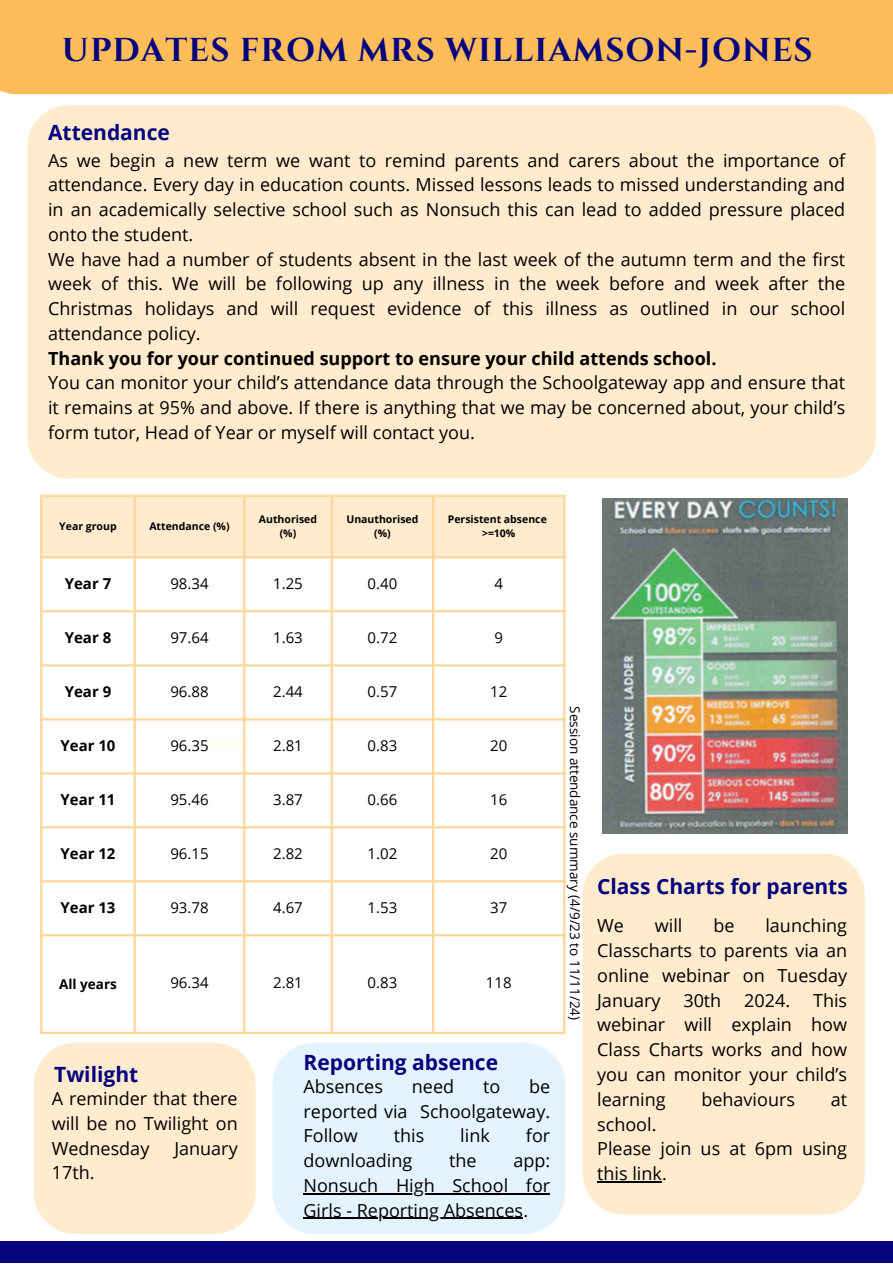
<style>
.page{position:relative;width:893px;height:1264px;background:#fff}
.page>*{position:absolute;margin:0;border:0;box-sizing:border-box;transform-origin:0 0}
.t1{font:700 33px "Cinzel";letter-spacing:.03em;color:#06047d}
.t2{font:700 21px "Open Sans";color:#06047d}
.t3{font:18px/24.8px "Open Sans";color:#000;text-align:justify}
.t4{font:700 18px "Open Sans";color:#000}
.t5{font:15px "Open Sans";color:#000}
.t6{font:700 15px "Open Sans";color:#000}
.t7{font:13.5px "Open Sans";color:#000}
.t8{font:700 13.5px "Open Sans";color:#000}
.t9{font:700 10.5px "Open Sans";color:#000}
</style>
<div class="page">
<div style="left:0;top:1241px;width:892px;height:22px;background:#06047d"></div>
<div style="left:205px;top:742px;width:45px;height:5px;background:#fffff6"></div>
<div style="left:0;top:0;width:892px;height:94px;background:#ffbd59"></div>
<div style="left:42px;top:497px;width:521px;height:59px;background:#ffebcd"></div>
<hr style="left:40px;top:497px;width:2px;height:534px;background:#ffd699">
<hr style="left:134px;top:497px;width:2px;height:534px;background:#ffd699">
<hr style="left:243px;top:497px;width:2px;height:534px;background:#ffd699">
<hr style="left:330px;top:497px;width:3px;height:534px;background:#ffd699">
<hr style="left:432px;top:497px;width:2px;height:534px;background:#ffd699">
<hr style="left:563px;top:497px;width:2px;height:534px;background:#ffd699">
<hr style="left:40px;top:494px;width:525px;height:3px;background:#ffd699">
<hr style="left:40px;top:556px;width:525px;height:2px;background:#ffd699">
<hr style="left:40px;top:610px;width:525px;height:2px;background:#ffd699">
<hr style="left:40px;top:664px;width:525px;height:2px;background:#ffd699">
<hr style="left:40px;top:718px;width:525px;height:2px;background:#ffd699">
<hr style="left:40px;top:772px;width:525px;height:2px;background:#ffd699">
<hr style="left:40px;top:826px;width:525px;height:2px;background:#ffd699">
<hr style="left:40px;top:880px;width:525px;height:2px;background:#ffd699">
<hr style="left:40px;top:934px;width:525px;height:2px;background:#ffd699">
<hr style="left:40px;top:1031px;width:525px;height:3px;background:#ffd699">
<img style="left:602px;top:498px;width:245px;height:335px">
<div style="left:27px;top:105px;width:848px;height:373px;background:#ffebcd"></div>
<div style="left:272px;top:1043px;width:293px;height:190px;background:#e4f3ff"></div>
<div style="left:34px;top:1042px;width:221px;height:191px;background:#ffebcd"></div>
<div style="left:582px;top:853px;width:282px;height:361px;background:#ffebcd"></div>
<hr style="left:303px;top:1192px;width:247px;height:2px;background:#000">
<hr style="left:303px;top:1217px;width:220px;height:1px;background:#000">
<hr style="left:597px;top:1181px;width:65px;height:1px;background:#000">
<p class="t1" style="left:62px;top:29px;width:752px">UPDATES FROM MRS WILLIAMSON-JONES</p>
<p class="t2" style="left:48px;top:117px;width:123px">Attendance</p>
<p class="t3" style="left:48px;top:147px;width:798px">As we begin a new term we want to remind parents and carers about the importance of attendance. Every day in education counts. Missed lessons leads to missed understanding and in an academically selective school such as Nonsuch this can lead to added pressure placed onto the student.</p>
<p class="t3" style="left:48px;top:246px;width:798px">We have had a number of students absent in the last week of the autumn term and the first week of this. We will be following up any illness in the week before and week after the Christmas holidays and will request evidence of this illness as outlined in our school attendance policy.</p>
<p class="t4" style="left:48px;top:345px;width:669px">Thank you for your continued support to ensure your child attends school.</p>
<p class="t3" style="left:48px;top:370px;width:798px">You can monitor your child’s attendance data through the Schoolgateway app and ensure that it remains at 95% and above. If there is anything that we may be concerned about, your child’s form tutor, Head of Year or myself will contact you.</p>
<p class="t9" style="left:59px;top:518px;width:59px">Year group</p>
<p class="t9" style="left:149px;top:518px;width:82px">Attendance (%)</p>
<p class="t9" style="left:259px;top:511px;width:60px">Authorised</p>
<p class="t9" style="left:280px;top:525px;width:18px">(%)</p>
<p class="t9" style="left:346px;top:511px;width:74px">Unauthorised</p>
<p class="t9" style="left:374px;top:525px;width:18px">(%)</p>
<p class="t9" style="left:448px;top:511px;width:100px">Persistent absence</p>
<p class="t9" style="left:482px;top:525px;width:35px">&gt;=10%</p>
<p class="t6" style="left:65px;top:572px;width:48px">Year 7</p>
<p class="t5" style="left:170px;top:572px;width:40px">98.34</p>
<p class="t5" style="left:273px;top:572px;width:31px">1.25</p>
<p class="t5" style="left:367px;top:572px;width:31px">0.40</p>
<p class="t5" style="left:494px;top:572px;width:10px">4</p>
<p class="t6" style="left:65px;top:626px;width:48px">Year 8</p>
<p class="t5" style="left:170px;top:626px;width:40px">97.64</p>
<p class="t5" style="left:273px;top:626px;width:31px">1.63</p>
<p class="t5" style="left:367px;top:626px;width:31px">0.72</p>
<p class="t5" style="left:494px;top:626px;width:10px">9</p>
<p class="t6" style="left:65px;top:680px;width:48px">Year 9</p>
<p class="t5" style="left:170px;top:680px;width:40px">96.88</p>
<p class="t5" style="left:273px;top:680px;width:31px">2.44</p>
<p class="t5" style="left:367px;top:680px;width:31px">0.57</p>
<p class="t5" style="left:490px;top:680px;width:19px">12</p>
<p class="t6" style="left:60px;top:734px;width:57px">Year 10</p>
<p class="t5" style="left:170px;top:734px;width:40px">96.35</p>
<p class="t5" style="left:273px;top:734px;width:31px">2.81</p>
<p class="t5" style="left:367px;top:734px;width:31px">0.83</p>
<p class="t5" style="left:490px;top:734px;width:19px">20</p>
<p class="t6" style="left:60px;top:788px;width:57px">Year 11</p>
<p class="t5" style="left:170px;top:788px;width:40px">95.46</p>
<p class="t5" style="left:273px;top:788px;width:31px">3.87</p>
<p class="t5" style="left:367px;top:788px;width:31px">0.66</p>
<p class="t5" style="left:490px;top:788px;width:19px">16</p>
<p class="t6" style="left:60px;top:842px;width:57px">Year 12</p>
<p class="t5" style="left:170px;top:842px;width:40px">96.15</p>
<p class="t5" style="left:273px;top:842px;width:31px">2.82</p>
<p class="t5" style="left:367px;top:842px;width:31px">1.02</p>
<p class="t5" style="left:490px;top:842px;width:19px">20</p>
<p class="t6" style="left:60px;top:896px;width:57px">Year 13</p>
<p class="t5" style="left:170px;top:896px;width:40px">93.78</p>
<p class="t5" style="left:273px;top:896px;width:31px">4.67</p>
<p class="t5" style="left:367px;top:896px;width:31px">1.53</p>
<p class="t5" style="left:490px;top:896px;width:19px">37</p>
<p class="t8" style="left:59px;top:974px;width:59px">All years</p>
<p class="t5" style="left:170px;top:972px;width:40px">96.34</p>
<p class="t5" style="left:273px;top:972px;width:31px">2.81</p>
<p class="t5" style="left:367px;top:972px;width:31px">0.83</p>
<p class="t5" style="left:486px;top:972px;width:27px">118</p>
<p class="t2" style="left:54px;top:1059px;width:86px">Twilight</p>
<p class="t3" style="left:52px;top:1085px;width:187px">A reminder that there will be no Twilight on Wednesday</p>
<p class="t3" style="left:174px;top:1135px;width:65px">January</p>
<p class="t3" style="left:52px;top:1159px;width:44px">17th.</p>
<p class="t2" style="left:303px;top:1047px;width:196px">Reporting absence</p>
<p class="t3" style="left:303px;top:1073px;width:81px">Absences</p>
<p class="t3" style="left:412px;top:1073px;width:44px">need</p>
<p class="t3" style="left:483px;top:1073px;width:19px">to</p>
<p class="t3" style="left:303px;top:1073px;width:248px;text-indent:225px">be reported via Schoolgateway.<br>Follow</p>
<p class="t3" style="left:393px;top:1122px;width:32px">this</p>
<p class="t3" style="left:460px;top:1122px;width:31px">link</p>
<p class="t3" style="left:526px;top:1122px;width:26px">for</p>
<p class="t3" style="left:303px;top:1147px;width:110px">downloading</p>
<p class="t3" style="left:449px;top:1147px;width:29px">the</p>
<p class="t3" style="left:303px;top:1147px;width:248px;text-indent:210px">app:<br>Nonsuch High School for Girls - Reporting Absences.</p>
<p class="t7" style="left:584px;top:706px;width:315px;rotate:90deg">Session attendance summary (4/9/23 to 11/11/24)</p>
<p class="t2" style="left:597px;top:871px;width:252px">Class Charts for parents</p>
<p class="t3" style="left:597px;top:913px;width:251px;text-indent:168px">launching Classcharts to parents via an online webinar on Tuesday January</p>
<p class="t3" style="left:597px;top:913px;width:28px">We</p>
<p class="t3" style="left:654px;top:913px;width:29px">will</p>
<p class="t3" style="left:713px;top:913px;width:23px">be</p>
<p class="t3" style="left:597px;top:987px;width:251px;text-indent:216px">This webinar will explain how Class Charts works and how you can monitor your child’s learning</p>
<p class="t3" style="left:683px;top:987px;width:39px">30th</p>
<p class="t3" style="left:744px;top:987px;width:47px">2024.</p>
<p class="t3" style="left:701px;top:1086px;width:95px">behaviours</p>
<p class="t3" style="left:830px;top:1086px;width:18px">at</p>
<p class="t3" style="left:597px;top:1111px;width:61px">school.</p>
<p class="t3" style="left:597px;top:1135px;width:251px">Please join us at 6pm using this link.</p>
</div>
